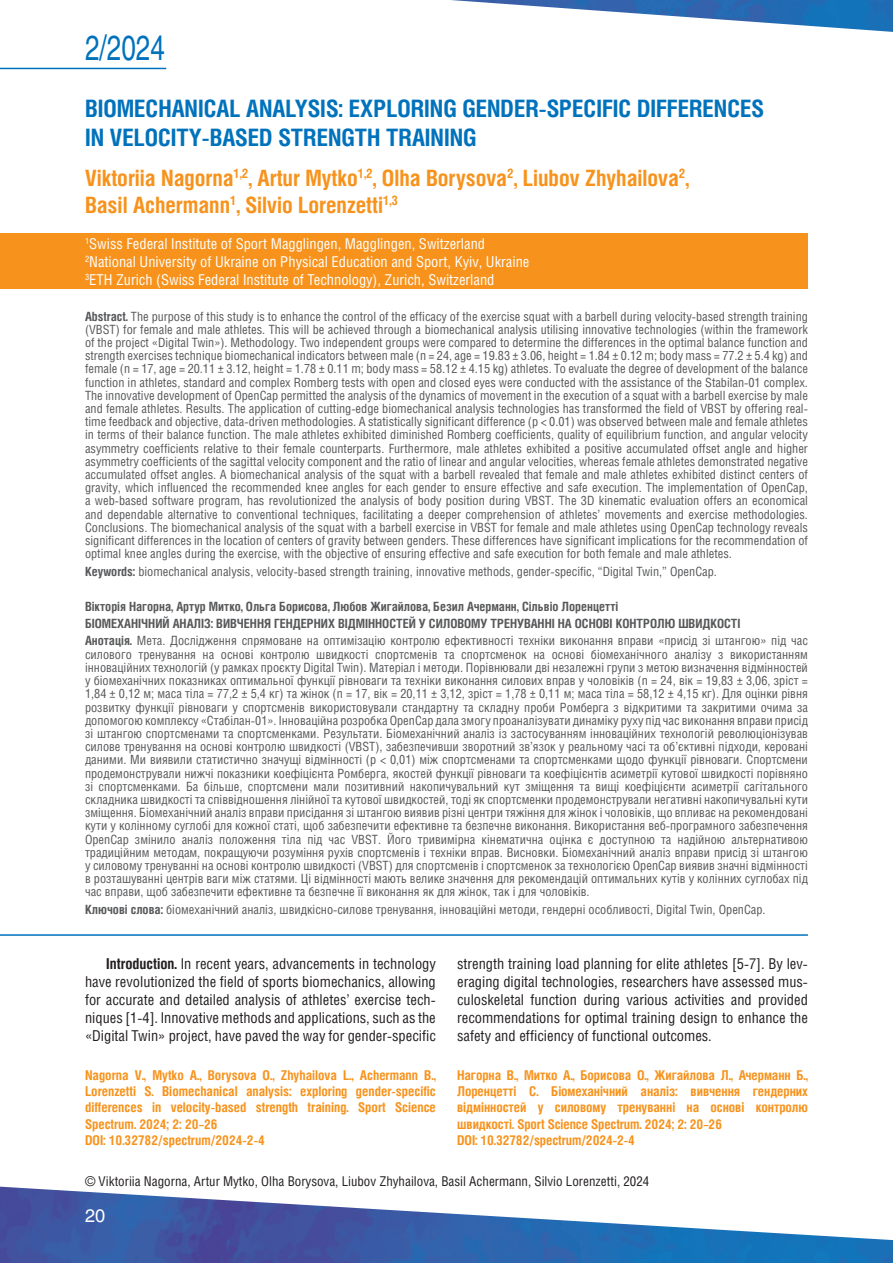
<style>
.page{position:relative;width:893px;height:1263px;background:#fff}
.page>*{position:absolute;margin:0;border:0;box-sizing:border-box;transform-origin:0 0}
.t1{font:34.5px "Helios C";color:#0072bc;scale:.75 1}
.Заголовок{font:700 24px/28.8px "Helios Cond C";color:#0072bc}
.Фамилия{font:700 22.5px/27px "Helios Cond C";color:#f7931d}
.t2{font:18px "Helios C";color:#fff}
.Текст_основной_G{font:15px/18px "Helios Cond C";color:#231f20;text-align:justify}
.Учреждение{font:15px "Helios Cond C";color:#fff}
.Бібл__опис{font:700 13.5px/16.2px "Helios Cond C";color:#f7931d;text-align:justify}
.Копирайт{font:13.5px "Helios Cond C";color:#231f20}
.Аннотация{font:12.75px/13.2px "Helios Cond C";color:#57585a;text-align:justify}
.Заголовок_ENG{font:700 12.75px "Helios Cond C";color:#57585a}
.Фамилия_ENG{font:700 12.75px "Helios Cond C";color:#57585a}
.s1{font-weight:700}
</style>
<div class="page">
<img style="left:155px;top:0;width:738px;height:70px">
<img style="left:0;top:1186px;width:893px;height:77px">
<hr style="left:0;top:68px;width:166px;height:1px;background:#0072bc">
<div style="left:0;top:234px;width:808px;height:55px;background:#f7931d"></div>
<hr style="left:0;top:934px;width:808px;height:2px;background:#0072bc">
<h1 class="t1" style="left:85px;top:27px;width:108px">2/2024</h1>
<p class="Заголовок" style="left:85px;top:94px;width:680px">BIOMECHANICAL ANALYSIS: EXPLORING GENDER-SPECIFIC DIFFERENCES<br>IN VELOCITY-BASED STRENGTH TRAINING</p>
<p class="Фамилия" style="left:85px;top:163px;width:605px">Viktoriia Nagorna<sup>1,2</sup>, Artur Mytko<sup>1,2</sup>, Olha Borysova<sup>2</sup>, Liubov Zhyhailova<sup>2</sup>,<br>Basil Achermann<sup>1</sup>, Silvio Lorenzetti<sup>1,3</sup></p>
<p class="Учреждение" style="left:85px;top:234px;width:402px"><sup>1</sup>Swiss Federal Institute of Sport Magglingen, Magglingen, Switzerland</p>
<p class="Учреждение" style="left:85px;top:252px;width:446px"><sup>2</sup>National University of Ukraine on Physical Education and Sport, Kyiv, Ukraine</p>
<p class="Учреждение" style="left:85px;top:270px;width:411px"><sup>3</sup>ETH Zurich (Swiss Federal Institute of Technology), Zurich, Switzerland</p>
<p class="Аннотация" style="left:85px;top:309px;width:724px"><span class="s1">Abstract.</span> The purpose of this study is to enhance the control of the efficacy of the exercise squat with a barbell during velocity-based strength training (VBST) for female and male athletes. This will be achieved through a biomechanical analysis utilising innovative technologies (within the framework of the project «Digital Twin»). Methodology. Two independent groups were compared to determine the differences in the optimal balance function and strength exercises technique biomechanical indicators between male (n = 24, age = 19.83 ± 3.06, height = 1.84 ± 0.12 m; body mass = 77.2 ± 5.4 kg) and female (n = 17, age = 20.11 ± 3.12, height = 1.78 ± 0.11 m; body mass = 58.12 ± 4.15 kg) athletes. To evaluate the degree of development of the balance function in athletes, standard and complex Romberg tests with open and closed eyes were conducted with the assistance of the Stabilan-01 complex.<br>The innovative development of OpenCap permitted the analysis of the dynamics of movement in the execution of a squat with a barbell exercise by male and female athletes. Results. The application of cutting-edge biomechanical analysis technologies has transformed the field of VBST by offering real&shy;time feedback and objective, data-driven methodologies. A statistically significant difference (p &lt; 0.01) was observed between male and female athletes in terms of their balance function. The male athletes exhibited diminished Romberg coefficients, quality of equilibrium function, and angular velocity asymmetry coefficients relative to their female counterparts. Furthermore, male athletes exhibited a positive accumulated offset angle and higher asymmetry coefficients of the sagittal velocity component and the ratio of linear and angular velocities, whereas female athletes demonstrated negative accumulated offset angles. A biomechanical analysis of the squat with a barbell revealed that female and male athletes exhibited distinct centers of gravity, which influenced the recommended knee angles for each gender to ensure effective and safe execution. The implementation of OpenCap, a web-based software program, has revolutionized the analysis of body position during VBST. The 3D kinematic evaluation offers an economical and dependable alternative to conventional techniques, facilitating a deeper comprehension of athletes’ movements and exercise methodologies.<br>Conclusions. The biomechanical analysis of the squat with a barbell exercise in VBST for female and male athletes using OpenCap technology reveals significant differences in the location of centers of gravity between genders. These differences have significant implications for the recommendation of optimal knee angles during the exercise, with the objective of ensuring effective and safe execution for both female and male athletes.</p>
<p class="Аннотация" style="left:85px;top:564px;width:633px"><span class="s1">Keywords:</span> biomechanical analysis, velocity-based strength training, innovative methods, gender-specific, “Digital Twin,” OpenCap.</p>
<p class="Фамилия_ENG" style="left:85px;top:598px;width:535px">Вікторія Нагорна, Артур Митко, Ольга Борисова, Любов Жигайлова, Безил Ачерманн, Сільвіо Лоренцетті</p>
<p class="Заголовок_ENG" style="left:85px;top:616px;width:657px">БІОМЕХАНІЧНИЙ АНАЛІЗ: ВИВЧЕННЯ ГЕНДЕРНИХ ВІДМІННОСТЕЙ У СИЛОВОМУ ТРЕНУВАННІ НА ОСНОВІ КОНТРОЛЮ ШВИДКОСТІ</p>
<p class="Аннотация" style="left:85px;top:634px;width:724px"><span class="s1">Анотація.</span> Мета. Дослідження спрямоване на оптимізацію контролю ефективності техніки виконання вправи «присід зі штангою» під час силового тренування на основі контролю швидкості спортсменів та спортсменок на основі біомеханічного аналізу з використанням інноваційних технологій (у рамках проєкту Digital Twin). Матеріал і методи. Порівнювали дві незалежні групи з метою визначення відмінностей у біомеханічних показниках оптимальної функції рівноваги та техніки виконання силових вправ у чоловіків (n = 24, вік = 19,83 ± 3,06, зріст = 1,84 ± 0,12 м; маса тіла = 77,2 ± 5,4 кг) та жінок (n = 17, вік = 20,11 ± 3,12, зріст = 1,78 ± 0,11 м; маса тіла = 58,12 ± 4,15 кг). Для оцінки рівня розвитку функції рівноваги у спортсменів використовували стандартну та складну проби Ромберга з відкритими та закритими очима за допомогою комплексу «Стабілан-01». Інноваційна розробка OpenCap дала змогу проаналізувати динаміку руху під час виконання вправи присід зі штангою спортсменами та спортсменками. Результати. Біомеханічний аналіз із застосуванням інноваційних технологій революціонізував силове тренування на основі контролю швидкості (VBST), забезпечивши зворотний зв’язок у реальному часі та об’єктивні підходи, керовані даними. Ми виявили статистично значущі відмінності (p &lt; 0,01) між спортсменами та спортсменками щодо функції рівноваги. Спортсмени продемонстрували нижчі показники коефіцієнта Ромберга, якостей функції рівноваги та коефіцієнтів асиметрії кутової швидкості порівняно зі спортсменками. Ба більше, спортсмени мали позитивний накопичувальний кут зміщення та вищі коефіцієнти асиметрії сагітального складника швидкості та співвідношення лінійної та кутової швидкостей, тоді як спортсменки продемонстрували негативні накопичувальні кути зміщення. Біомеханічний аналіз вправи присідання зі штангою виявив різні центри тяжіння для жінок і чоловіків, що впливає на рекомендовані кути у колінному суглобі для кожної статі, щоб забезпечити ефективне та безпечне виконання. Використання веб-програмного забезпечення OpenCap змінило аналіз положення тіла під час VBST. Його тривимірна кінематична оцінка є доступною та надійною альтернативою традиційним методам, покращуючи розуміння рухів спортсменів і техніки вправ. Висновки. Біомеханічний аналіз вправи присід зі штангою у силовому тренуванні на основі контролю швидкості (VBST) для спортсменів і спортсменок за технологією OpenCap виявив значні відмінності в розташуванні центрів ваги між статями. Ці відмінності мають велике значення для рекомендацій оптимальних кутів у колінних суглобах під час вправи, щоб забезпечити ефективне та безпечне її виконання як для жінок, так і для чоловіків.</p>
<p class="Аннотация" style="left:85px;top:902px;width:682px"><span class="s1">Ключові слова:</span> біомеханічний аналіз, швидкісно-силове тренування, інноваційні методи, гендерні особливості, Digital Twin, OpenCap.</p>
<p class="Текст_основной_G" style="left:85px;top:954px;width:352px;text-indent:21px"><span class="s1">Introduction.</span> In recent years, advancements in technology have revolutionized the field of sports biomechanics, allowing for accurate and detailed analysis of athletes’ exercise tech&shy;niques [1-4]. Innovative methods and applications, such as the «Digital Twin» project, have paved the way for gender-specific</p>
<p class="Текст_основной_G" style="left:457px;top:954px;width:352px">strength training load planning for elite athletes [5-7]. By lev&shy;eraging digital technologies, researchers have assessed mus&shy;culoskeletal function during various activities and provided recommendations for optimal training design to enhance the safety and efficiency of functional outcomes.</p>
<p class="Бібл__опис" style="left:457px;top:1067px;width:352px">Нагорна В., Митко А., Борисова О., Жигайлова Л., Ачерманн Б., Лоренцетті С. Біомеханічний аналіз: вивчення гендерних відмінностей у силовому тренуванні на основі контролю швидкості. Sport Science Spectrum. 2024; 2: 20–26</p>
<p class="Бібл__опис" style="left:457px;top:1131px;width:179px">DOI: 10.32782/spectrum/2024-2-4</p>
<p class="Копирайт" style="left:85px;top:1173px;width:566px">© Viktoriia Nagorna, Artur Mytko, Olha Borysova, Liubov Zhyhailova, Basil Achermann, Silvio Lorenzetti, 2024</p>
<p class="Бібл__опис" style="left:85px;top:1067px;width:352px">Nagorna V., Mytko A., Borysova O., Zhyhailova L., Achermann B., Lorenzetti S. Biomechanical analysis: exploring gender-specific differences in velocity-based strength training. Sport Science Spectrum. 2024; 2: 20–26</p>
<p class="Бібл__опис" style="left:85px;top:1131px;width:181px">DOI: 10.32782/spectrum/2024-2-4</p>
<h3 class="t2" style="left:85px;top:1204px;width:22px">20</h3>
</div>
